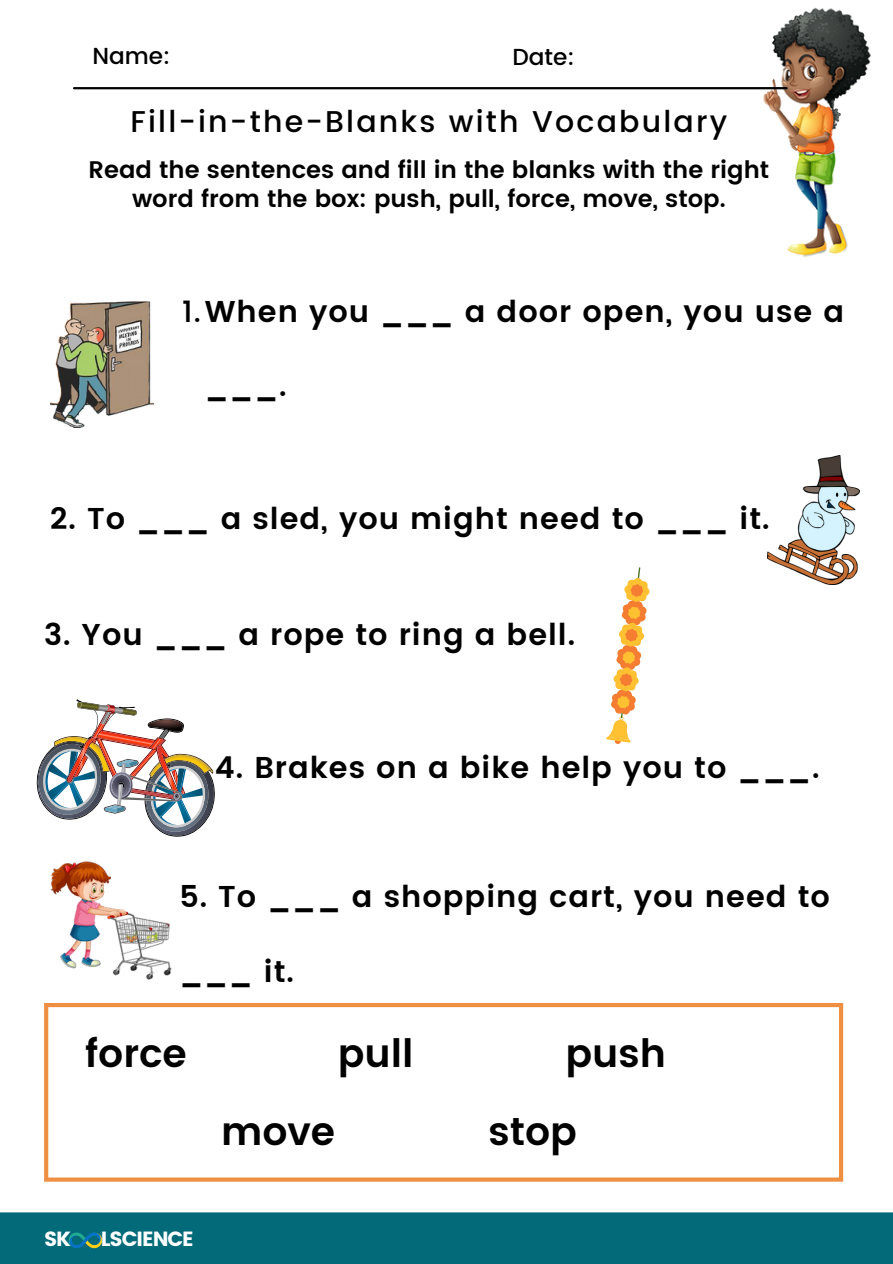
<style>
.page{position:relative;width:893px;height:1264px;background:#fff}
.page>*{position:absolute;margin:0;border:0;box-sizing:border-box;transform-origin:0 0}
.t1{font:600 39px "Poppins";color:#000}
.t2{font:600 30.15px "Poppins";letter-spacing:.035em;color:#000}
.t3{font:500 30px "Poppins";letter-spacing:.075em;color:#000}
.t4{font:600 24px/29.2px "Poppins";color:#000;text-align:center}
.t5{font:500 23.1px "Poppins";color:#000}
.t6{font:20.55px "Poppins";letter-spacing:-.05em;color:#fff}
.s1{font-weight:500}
</style>
<div class="page">
<img style="left:750px;top:7px;width:121px;height:250px">
<hr style="left:74px;top:87px;width:712px;height:2px;background:#000">
<div style="left:0;top:1212px;width:892px;height:51px;background:#026a79"></div>
<img style="left:68px;top:1232px;width:34px;height:17px">
<img style="left:50px;top:301px;width:104px;height:127px">
<svg style="left:44px;top:1003px;width:799px;height:178px"></svg>
<img style="left:50px;top:861px;width:122px;height:118px">
<img style="left:767px;top:455px;width:92px;height:130px">
<img style="left:36px;top:699px;width:179px;height:137px">
<svg style="left:606px;top:567px;width:44px;height:177px"></svg>
<h4 class="t5" style="left:92px;top:42px;width:79px">Name:</h4>
<h4 class="t5" style="left:512px;top:44px;width:64px">Date:</h4>
<p class="t3" style="left:130px;top:104px;width:598px">Fill-in-the-Blanks with Vocabulary</p>
<p class="t4" style="left:88px;top:155px;width:682px">Read the sentences and fill in the blanks with the right word from the box: push, pull, force, move, stop.</p>
<p class="t2" style="left:182px;top:294px;width:663px"><span class="s1">1.</span>When you ___ a door open, you use a</p>
<p class="t2" style="left:205px;top:368px;width:83px">___.</p>
<h1 class="t2" style="left:50px;top:501px;width:720px">2. To ___ a sled, you might need to ___ it.</h1>
<h1 class="t2" style="left:44px;top:617px;width:532px">3. You ___ a rope to ring a bell.</h1>
<h1 class="t2" style="left:215px;top:750px;width:606px">4. Brakes on a bike help you to ___.</h1>
<p class="t2" style="left:179px;top:879px;width:652px">5. To ___ a shopping cart, you need to</p>
<p class="t2" style="left:179px;top:953px;width:116px">___ it.</p>
<p class="t1" style="left:85px;top:1030px;width:103px">force</p>
<p class="t1" style="left:338px;top:1030px;width:77px">pull</p>
<p class="t1" style="left:565px;top:1030px;width:102px">push</p>
<h4 class="t6" style="left:44px;top:1227px;width:28px">SK</h4>
<h4 class="t6" style="left:101px;top:1227px;width:95px">LSCIENCE</h4>
<h1 class="t1" style="left:221px;top:1108px;width:116px">move</h1>
<h1 class="t1" style="left:488px;top:1108px;width:90px">stop</h1>
</div>
